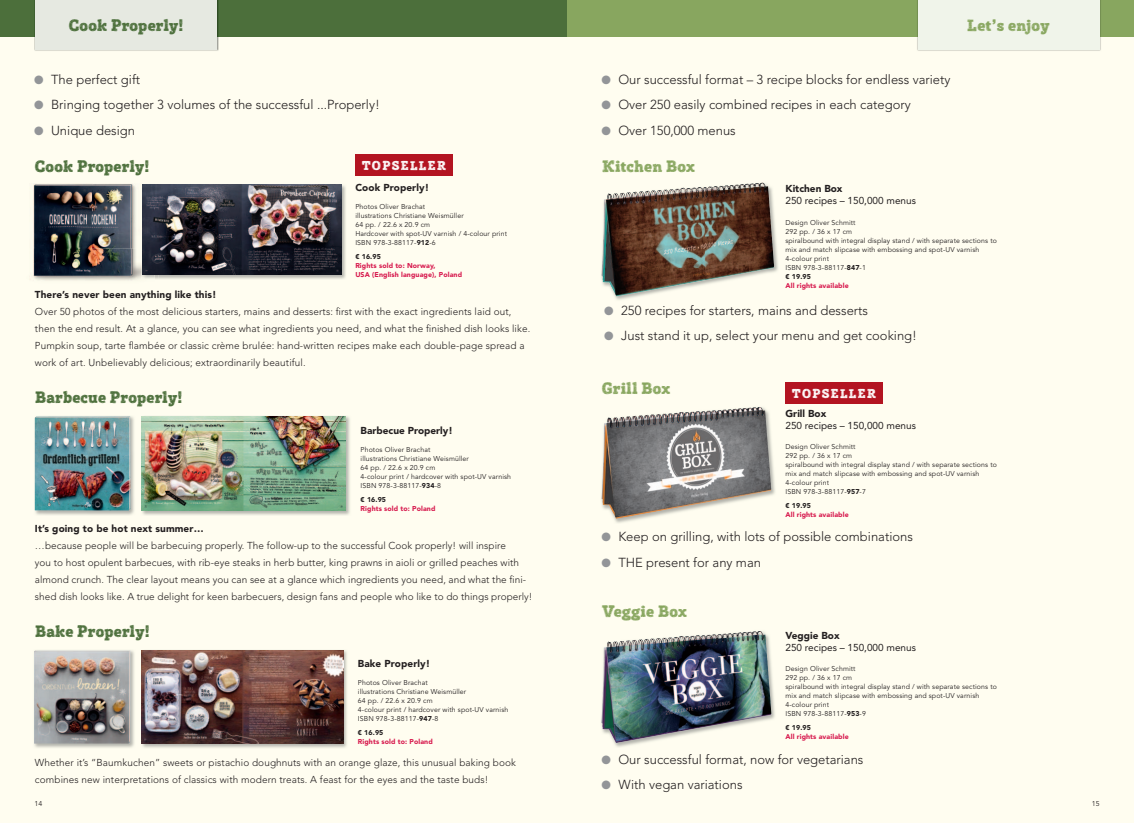
<style>
.page{position:relative;width:1134px;height:823px;background:#fff}
.page>*{position:absolute;margin:0;border:0;box-sizing:border-box;transform-origin:0 0}
.t1{font:16px "Posterizer KG Sketch";letter-spacing:.01em;color:#4c6f3b}
.t2{font:16px "Posterizer KG Sketch";letter-spacing:.01em;color:#88a65f}
.t3{font:300 13px "Avenir LT Std";color:#231f20}
.t4{font:12.4px "Posterizer KG Sketch";color:#fff}
.t5{font:300 10px/17px "Avenir LT Std";letter-spacing:.01em;color:#231f20}
.t6{font:900 10px "Avenir LT Std";letter-spacing:.01em;color:#231f20}
.t7{font:10px "Avenir LT Std";color:#231f20}
.t8{font:7px/9px "Avenir LT Std";letter-spacing:.015em;color:#231f20}
.t9{font:900 7px/9px "Avenir LT Std";letter-spacing:.015em;color:#d71a4e}
.t10{font:900 7px "Avenir LT Std";letter-spacing:.015em;color:#231f20}
.s1{color:#939598}
.s2{font-weight:900}
</style>
<div class="page">
<div style="left:0;top:0;width:567px;height:822px;background:#fffdf0"></div>
<div style="left:567px;top:0;width:567px;height:822px;background:#fffdf0"></div>
<div style="left:0;top:0;width:567px;height:37px;background:#4c6f3b"></div>
<div style="left:567px;top:0;width:567px;height:37px;background:#88a65f"></div>
<img style="left:917px;top:0;width:184px;height:51px">
<div style="left:918px;top:0;width:181px;height:50px;background:#f0f4ea"></div>
<img style="left:34px;top:0;width:185px;height:51px">
<div style="left:36px;top:0;width:181px;height:50px;background:#e6e9e1"></div>
<img style="left:34px;top:416px;width:100px;height:99px">
<img style="left:35px;top:416px;width:95px;height:94px">
<img style="left:141px;top:416px;width:209px;height:99px">
<img style="left:142px;top:416px;width:204px;height:94px">
<img style="left:34px;top:650px;width:100px;height:98px">
<img style="left:34px;top:650px;width:96px;height:93px">
<img style="left:141px;top:650px;width:206px;height:98px">
<img style="left:142px;top:650px;width:201px;height:93px">
<img style="left:159px;top:184px;width:187px;height:95px">
<img style="left:159px;top:185px;width:182px;height:89px">
<img style="left:155px;top:184px;width:4px;height:95px">
<img style="left:30px;top:183px;width:125px;height:98px">
<div style="left:355px;top:155px;width:97px;height:21px;background:#b31421"></div>
<img style="left:601px;top:182px;width:177px;height:118px">
<img style="left:632px;top:187px;width:67px;height:9px">
<img style="left:705px;top:183px;width:69px;height:97px">
<img style="left:601px;top:268px;width:104px;height:28px">
<div style="left:785px;top:382px;width:97px;height:21px;background:#b31421"></div>
<img style="left:601px;top:407px;width:174px;height:116px">
<img style="left:717px;top:407px;width:42px;height:5px">
<img style="left:601px;top:631px;width:174px;height:116px">
<img style="left:658px;top:631px;width:101px;height:10px">
<h1 class="t1" style="left:69px;top:15px;width:116px">Cook Properly!</h1>
<h1 class="t2" style="left:967px;top:15px;width:84px">Let’s enjoy</h1>
<h2 class="t3" style="left:34px;top:71px;width:108px"><span class="s1">●</span> The perfect gift</h2>
<h2 class="t3" style="left:34px;top:97px;width:347px"><span class="s1">●</span> Bringing together 3 volumes of the successful ...Properly!</h2>
<h2 class="t3" style="left:34px;top:122px;width:103px"><span class="s1">●</span> Unique design</h2>
<h2 class="t3" style="left:601px;top:71px;width:351px"><span class="s1">●</span> Our successful format – 3 recipe blocks for endless variety</h2>
<h2 class="t3" style="left:601px;top:97px;width:311px"><span class="s1">●</span> Over 250 easily combined recipes in each category</h2>
<h2 class="t3" style="left:601px;top:122px;width:136px"><span class="s1">●</span> Over 150,000 menus</h2>
<h1 class="t1" style="left:35px;top:155px;width:116px">Cook Properly!</h1>
<h3 class="t4" style="left:362px;top:157px;width:86px">TOPSELLER</h3>
<h1 class="t2" style="left:602px;top:155px;width:95px">Kitchen Box</h1>
<h3 class="t6" style="left:355px;top:181px;width:75px">Cook Properly!</h3>
<p class="t8" style="left:355px;top:202px;width:153px">Photos Oliver Brachat<br>illustrations Christiane Weismüller<br>64 pp. / 22.6 x 20.9 cm<br>Hardcover with spot-UV varnish / 4-colour print<br>ISBN 978-3-88117-<span class="s2">912</span>-6</p>
<p class="t10" style="left:355px;top:252px;width:27px">€ 16.95</p>
<p class="t9" style="left:355px;top:260px;width:108px">Rights sold to: Norway,<br>USA (English language), Poland</p>
<h3 class="t6" style="left:35px;top:288px;width:183px">There’s never been anything like this!</h3>
<p class="t5" style="left:35px;top:302px;width:497px">Over 50 photos of the most delicious starters, mains and desserts: first with the exact ingredients laid out, then the end result. At a glance, you can see what ingredients you need, and what the finished dish looks like.<br>Pumpkin soup, tarte flambée or classic crème brulée: hand-written recipes make each double-page spread a work of art. Unbelievably delicious; extraordinarily beautiful.</p>
<h1 class="t1" style="left:35px;top:386px;width:149px">Barbecue Properly!</h1>
<h3 class="t6" style="left:361px;top:424px;width:94px">Barbecue Properly!</h3>
<p class="t8" style="left:361px;top:445px;width:152px">Photos Oliver Brachat<br>illustrations Christiane Weismüller<br>64 pp. / 22.6 x 20.9 cm<br>4-colour print / hardcover with spot-UV varnish<br>ISBN 978-3-88117-<span class="s2">934</span>-8</p>
<p class="t10" style="left:361px;top:494px;width:27px">€ 16.95</p>
<p class="t9" style="left:361px;top:503px;width:76px">Rights sold to: Poland</p>
<h3 class="t6" style="left:35px;top:522px;width:170px">It’s going to be hot next summer…</h3>
<p class="t5" style="left:35px;top:536px;width:499px">…because people will be barbecuing properly. The follow-up to the successful Cook properly! will inspire<br>you to host opulent barbecues, with rib-eye steaks in herb butter, king prawns in aioli or grilled peaches with almond crunch. The clear layout means you can see at a glance which ingredients you need, and what the fini&shy;shed dish looks like. A true delight for keen barbecuers, design fans and people who like to do things properly!</p>
<h1 class="t1" style="left:35px;top:620px;width:116px">Bake Properly!</h1>
<h3 class="t6" style="left:358px;top:657px;width:74px">Bake Properly!</h3>
<p class="t8" style="left:358px;top:678px;width:152px">Photos Oliver Brachat<br>illustrations Christiane Weismüller<br>64 pp. / 22.6 x 20.9 cm<br>4-colour print / hardcover with spot-UV varnish<br>ISBN 978-3-88117-<span class="s2">947</span>-8</p>
<p class="t10" style="left:358px;top:727px;width:27px">€ 16.95</p>
<p class="t9" style="left:358px;top:736px;width:76px">Rights sold to: Poland</p>
<h3 class="t5" style="left:35px;top:753px;width:482px">Whether it’s “Baumkuchen” sweets or pistachio doughnuts with an orange glaze, this unusual baking book combines new interpretations of classics with modern treats. A feast for the eyes and the taste buds!</h3>
<h3 class="t6" style="left:785px;top:182px;width:59px">Kitchen Box</h3>
<h3 class="t7" style="left:785px;top:195px;width:132px">250 recipes – 150,000 menus</h3>
<p class="t8" style="left:785px;top:218px;width:213px">Design Oliver Schmitt<br>292 pp. / 36 x 17 cm<br>spiralbound with integral display stand / with separate sections to mix and match slipcase with embossing and spot-UV varnish<br>4-colour print<br>ISBN 978-3-88117-<span class="s2">847</span>-1<br><span class="s2">€ 19.95</span></p>
<p class="t9" style="left:785px;top:281px;width:65px">All rights available</p>
<h2 class="t3" style="left:604px;top:302px;width:265px"><span class="s1">●</span> 250 recipes for starters, mains and desserts</h2>
<h2 class="t3" style="left:604px;top:328px;width:314px"><span class="s1">●</span> Just stand it up, select your menu and get cooking!</h2>
<h1 class="t2" style="left:602px;top:378px;width:70px">Grill Box</h1>
<h3 class="t4" style="left:792px;top:385px;width:86px">TOPSELLER</h3>
<h3 class="t6" style="left:785px;top:407px;width:42px">Grill Box</h3>
<h3 class="t7" style="left:785px;top:419px;width:132px">250 recipes – 150,000 menus</h3>
<p class="t8" style="left:785px;top:442px;width:213px">Design Oliver Schmitt<br>292 pp. / 36 x 17 cm<br>spiralbound with integral display stand / with separate sections to mix and match slipcase with embossing and spot-UV varnish 4-colour print<br>ISBN 978-3-88117-<span class="s2">957</span>-7</p>
<p class="t10" style="left:785px;top:500px;width:27px">€ 19.95</p>
<p class="t9" style="left:785px;top:509px;width:65px">All rights available</p>
<h2 class="t3" style="left:601px;top:529px;width:313px"><span class="s1">●</span> Keep on grilling, with lots of possible combinations</h2>
<h2 class="t3" style="left:601px;top:554px;width:161px"><span class="s1">●</span> THE present for any man</h2>
<h1 class="t2" style="left:602px;top:601px;width:87px">Veggie Box</h1>
<h3 class="t6" style="left:785px;top:628px;width:56px">Veggie Box</h3>
<h3 class="t7" style="left:785px;top:641px;width:132px">250 recipes – 150,000 menus</h3>
<p class="t8" style="left:785px;top:664px;width:213px">Design Oliver Schmitt<br>292 pp. / 36 x 17 cm<br>spiralbound with integral display stand / with separate sections to mix and match slipcase with embossing and spot-UV varnish 4-colour print<br>ISBN 978-3-88117-<span class="s2">953</span>-9</p>
<p class="t10" style="left:785px;top:722px;width:27px">€ 19.95</p>
<p class="t9" style="left:785px;top:731px;width:65px">All rights available</p>
<h2 class="t3" style="left:601px;top:751px;width:263px"><span class="s1">●</span> Our successful format, now for vegetarians</h2>
<h2 class="t3" style="left:601px;top:776px;width:143px"><span class="s1">●</span> With vegan variations</h2>
<p class="t8" style="left:34px;top:798px;width:9px">14</p>
<p class="t8" style="left:1092px;top:798px;width:9px">15</p>
</div>
